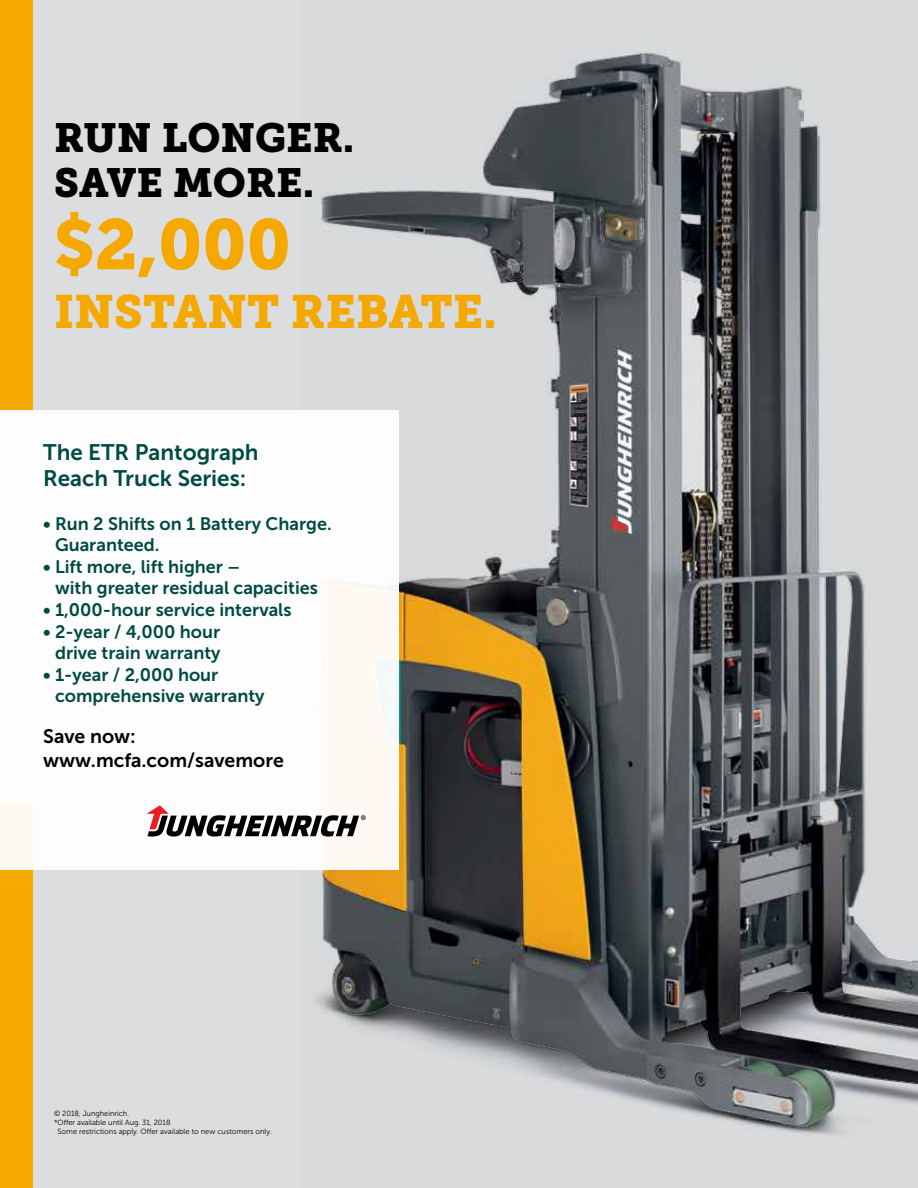
<style>
.page{position:relative;width:918px;height:1188px;background:#dcddde}
.page>*{position:absolute;margin:0;border:0;box-sizing:border-box;transform-origin:0 0}
.t1{font:70.5px "Museo Slab 900";color:#f5a800}
.t2{font:46.5px "Museo Slab 900";color:#f5a800}
.t3{font:40.5px/45px "Museo Slab 900";color:#000}
.t4{font:22.35px/26.8px "Museo Sans 700";color:#004b41}
.t5{font:19.5px/23.4px "Museo Sans 700";color:#000}
.t6{font:18px/21.6px "Museo Sans 700";color:#004b41}
.t7{font:7.5px "Museo Sans 300";letter-spacing:-.005em;color:#000}
.t8{font:6.6px "Museo Sans 700";color:#000}
</style>
<div class="page">
<div style="left:0;top:0;width:32px;height:410px;background:#f5a800"></div>
<img style="left:301px;top:50px;width:617px;height:1086px">
<img style="left:322px;top:54px;width:319px;height:954px">
<div style="left:0;top:802px;width:32px;height:386px;background:#f5a800"></div>
<div style="left:0;top:410px;width:399px;height:459px;background:#fff"></div>
<svg style="left:147px;top:805px;width:212px;height:32px"></svg>
<h3 class="t3" style="left:54px;top:116px;width:302px">RUN LONGER.<br>SAVE MORE.</h3>
<h1 class="t1" style="left:54px;top:204px;width:238px">$2,000</h1>
<h2 class="t2" style="left:54px;top:285px;width:444px">INSTANT REBATE.</h2>
<p class="t4" style="left:43px;top:438px;width:217px">The ETR Pantograph<br>Reach Truck Series:</p>
<p class="t6" style="left:55px;top:513px;width:278px;text-indent:-12px">• Run 2 Shifts on 1 Battery Charge.<br>Guaranteed.</p>
<p class="t6" style="left:55px;top:556px;width:264px;text-indent:-12px">• Lift more, lift higher –<br>with greater residual capacities</p>
<p class="t6" style="left:43px;top:599px;width:250px">• 1,000-hour service intervals</p>
<p class="t6" style="left:43px;top:621px;width:179px;text-align:right">• 2-year / 4,000 hour drive train warranty</p>
<p class="t6" style="left:55px;top:664px;width:211px;text-indent:-12px">• 1-year / 2,000 hour comprehensive warranty</p>
<p class="t5" style="left:43px;top:725px;width:242px">Save now: www.mcfa.com/savemore</p>
<p class="t8" style="left:361px;top:814px;width:7px">®</p>
<p class="t7" style="left:54px;top:1109px;width:77px">© 2018, Jungheinrich.</p>
<p class="t7" style="left:54px;top:1118px;width:118px">*Offer available until Aug. 31, 2018</p>
<p class="t7" style="left:58px;top:1127px;width:216px">Some restrictions apply. Offer available to new customers only.</p>
</div>
